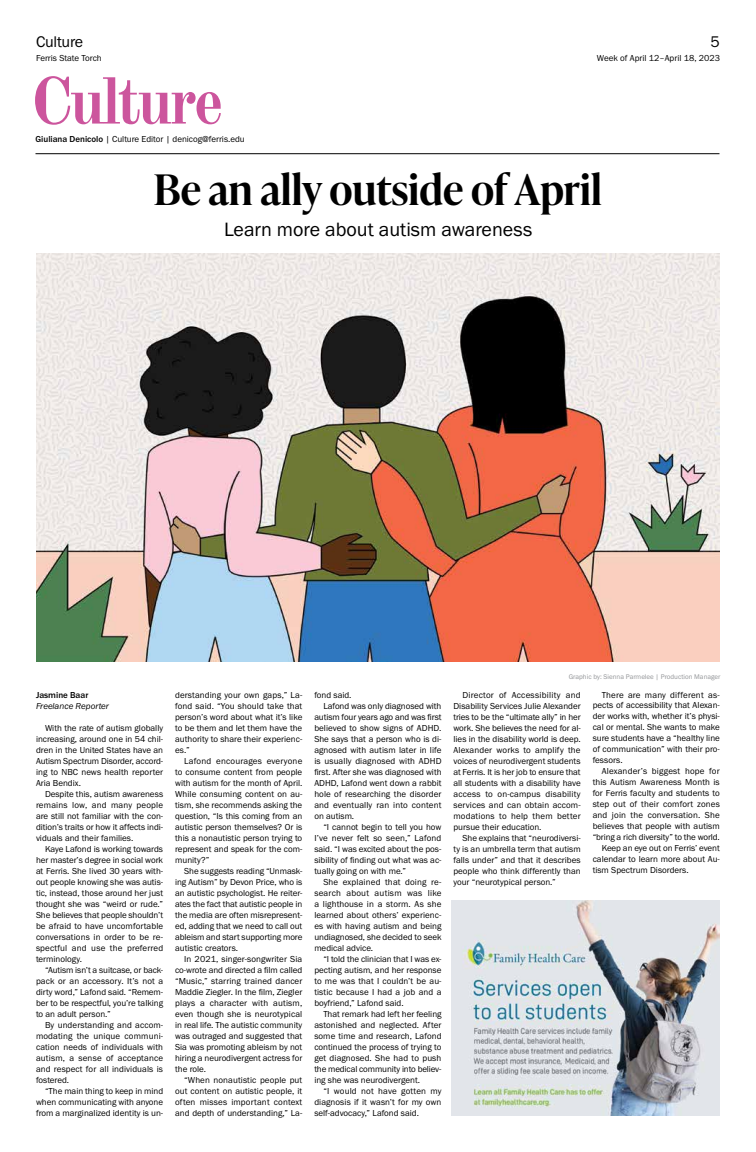
<style>
.page{position:relative;width:756px;height:1152px;background:#fff}
.page>*{position:absolute;margin:0;border:0;box-sizing:border-box;transform-origin:0 0}
.t1{font:700 65px "Old Standard TT";letter-spacing:-.06em;color:#cc559d}
.t2{font:600 42px "Ivy Presto Headline";color:#000}
.t3{font:20px "Franklin Gothic URW Boo";color:#000}
.t4{font:16px "Franklin Gothic URW Boo";letter-spacing:-.01em;color:#000}
.t5{font:9px/11px "Franklin Gothic URW Boo";color:#000;text-align:justify}
.t6{font:9px "Franklin Gothic URW Boo";letter-spacing:.02em;color:#000}
.t7{font:9px "Franklin Gothic URW Boo";letter-spacing:.025em;color:#000}
.t8{font:9px "Franklin Gothic URW Boo Ita";color:#000}
.t9{font:500 9px "Franklin Gothic URW";color:#000}
.t10{font:7px "Franklin Gothic URW Boo";color:#939598}
.s1{font-family:"Franklin Gothic URW";font-weight:500}
</style>
<div class="page">
<img style="left:452px;top:900px;width:268px;height:216px">
<hr style="left:36px;top:154px;width:684px;height:1px;background:#000">
<img style="left:36px;top:254px;width:683px;height:408px">
<h3 class="t4" style="left:36px;top:31px;width:49px">Culture</h3>
<p class="t5" style="left:36px;top:52px;width:67px">Ferris State Torch</p>
<h1 class="t1" style="left:30px;top:51px;width:195px">Culture</h1>
<p class="t5" style="left:36px;top:133px;width:211px"><span class="s1">Giuliana Denicolo</span> | Culture Editor | denicog@ferris.edu</p>
<h3 class="t4" style="left:711px;top:31px;width:11px">5</h3>
<p class="t5" style="left:597px;top:52px;width:125px">Week of April 12–April 18, 2023</p>
<h2 class="t2" style="left:154px;top:159px;width:450px">Be an ally outside of April</h2>
<h3 class="t3" style="left:224px;top:217px;width:310px">Learn more about autism awareness</h3>
<p class="t9" style="left:36px;top:689px;width:54px">Jasmine Baar</p>
<p class="t8" style="left:36px;top:700px;width:75px">Freelance Reporter</p>
<p class="t5" style="left:36px;top:722px;width:129px;text-indent:9px">With the rate of autism globally increasing, around one in 54 chil&shy;dren in the United States have an Autism Spectrum Disorder, accord&shy;ing to NBC news health reporter Aria Bendix.</p>
<p class="t5" style="left:36px;top:788px;width:129px;text-indent:9px">Despite this, autism awareness remains low, and many people are still not familiar with the con&shy;dition’s traits or how it affects indi&shy;viduals and their families.</p>
<p class="t5" style="left:36px;top:843px;width:129px;text-indent:9px">Kaye Lafond is working towards her master’s degree in social work at Ferris. She lived 30 years with&shy;out people knowing she was autis&shy;tic, instead, those around her just thought she was “weird or rude.” She believes that people shouldn’t be afraid to have uncomfortable conversations in order to be re&shy;spectful and use the preferred terminology.</p>
<p class="t5" style="left:36px;top:964px;width:129px;text-indent:9px">“Autism isn’t a suitcase, or back&shy;pack or an accessory. It’s not a dirty word,” Lafond said. “Remem&shy;ber to be respectful, you’re talking to an adult person.”</p>
<p class="t5" style="left:36px;top:1019px;width:129px;text-indent:9px">By understanding and accom&shy;modating the unique communi&shy;cation needs of individuals with autism, a sense of acceptance and respect for all individuals is fostered.</p>
<p class="t5" style="left:36px;top:1085px;width:129px;text-indent:9px">“The main thing to keep in mind when communicating with anyone from a marginalized identity is un-</p>
<p class="t5" style="left:175px;top:689px;width:129px">derstanding your own gaps,” La&shy;fond said. “You should take that person’s word about what it’s like to be them and let them have the authority to share their experienc&shy;es.”</p>
<p class="t5" style="left:175px;top:755px;width:129px;text-indent:9px">Lafond encourages everyone to consume content from people with autism for the month of April.<br>While consuming content on au&shy;tism, she recommends asking the question, “Is this coming from an autistic person themselves? Or is this a nonautistic person trying to represent and speak for the com&shy;munity?”</p>
<p class="t5" style="left:175px;top:865px;width:129px;text-indent:9px">She suggests reading “Unmask&shy;ing Autism” by Devon Price, who is an autistic psychologist. He reiter&shy;ates the fact that autistic people in the media are often misrepresent&shy;ed, adding that we need to call out ableism and start supporting more autistic creators.</p>
<p class="t5" style="left:175px;top:953px;width:129px;text-indent:9px">In 2021, singer-songwriter Sia co-wrote and directed a film called “Music,” starring trained dancer Maddie Ziegler. In the film, Ziegler plays a character with autism, even though she is neurotypical in real life. The autistic community was outraged and suggested that Sia was promoting ableism by not hiring a neurodivergent actress for the role.</p>
<p class="t5" style="left:175px;top:1074px;width:129px;text-indent:9px">“When nonautistic people put out content on autistic people, it often misses important context and depth of understanding,” La-</p>
<p class="t5" style="left:314px;top:689px;width:39px">fond said.</p>
<p class="t5" style="left:323px;top:700px;width:120px">Lafond was only diagnosed with</p>
<p class="t5" style="left:314px;top:711px;width:129px">autism four years ago and was first</p>
<p class="t5" style="left:314px;top:722px;width:129px">believed to show signs of ADHD.</p>
<p class="t5" style="left:314px;top:733px;width:129px">She says that a person who is di-</p>
<p class="t5" style="left:314px;top:744px;width:129px">agnosed with autism later in life</p>
<p class="t5" style="left:314px;top:755px;width:129px">is usually diagnosed with ADHD</p>
<p class="t5" style="left:314px;top:766px;width:129px">first. After she was diagnosed with</p>
<p class="t5" style="left:314px;top:777px;width:129px">ADHD, Lafond went down a rabbit</p>
<p class="t5" style="left:314px;top:788px;width:129px">hole of researching the disorder</p>
<p class="t5" style="left:314px;top:799px;width:129px">and eventually ran into content</p>
<p class="t5" style="left:314px;top:810px;width:41px">on autism.</p>
<p class="t5" style="left:323px;top:821px;width:120px">“I cannot begin to tell you how</p>
<p class="t5" style="left:314px;top:832px;width:129px">I’ve never felt so seen,” Lafond</p>
<p class="t5" style="left:314px;top:843px;width:129px">said. “I was excited about the pos-</p>
<p class="t5" style="left:314px;top:854px;width:129px">sibility of finding out what was ac-</p>
<p class="t5" style="left:314px;top:865px;width:93px">tually going on with me.”</p>
<p class="t6" style="left:323px;top:876px;width:120px">She explained that doing re-</p>
<p class="t7" style="left:314px;top:887px;width:129px">search about autism was like</p>
<p class="t5" style="left:314px;top:898px;width:129px">a lighthouse in a storm. As she</p>
<p class="t5" style="left:314px;top:909px;width:129px">learned about others’ experienc-</p>
<p class="t5" style="left:314px;top:920px;width:129px">es with having autism and being</p>
<p class="t5" style="left:314px;top:931px;width:129px">undiagnosed, she decided to seek</p>
<p class="t5" style="left:314px;top:942px;width:60px">medical advice.</p>
<p class="t5" style="left:323px;top:953px;width:120px">“I told the clinician that I was ex-</p>
<p class="t5" style="left:314px;top:964px;width:129px">pecting autism, and her response</p>
<p class="t5" style="left:314px;top:975px;width:129px">to me was that I couldn’t be au-</p>
<p class="t5" style="left:314px;top:986px;width:129px">tistic because I had a job and a</p>
<p class="t5" style="left:314px;top:997px;width:91px">boyfriend,” Lafond said.</p>
<p class="t5" style="left:323px;top:1008px;width:120px">That remark had left her feeling</p>
<p class="t5" style="left:314px;top:1019px;width:129px">astonished and neglected. After</p>
<p class="t5" style="left:314px;top:1030px;width:129px">some time and research, Lafond</p>
<p class="t5" style="left:314px;top:1041px;width:129px">continued the process of trying to</p>
<p class="t5" style="left:314px;top:1052px;width:129px">get diagnosed. She had to push</p>
<p class="t5" style="left:314px;top:1063px;width:129px">the medical community into believ-</p>
<p class="t5" style="left:314px;top:1074px;width:107px">ing she was neurodivergent.</p>
<p class="t5" style="left:323px;top:1085px;width:120px">“I would not have gotten my</p>
<p class="t5" style="left:314px;top:1096px;width:129px">diagnosis if it wasn’t for my own</p>
<p class="t5" style="left:314px;top:1107px;width:106px">self-advocacy,” Lafond said.</p>
<p class="t10" style="left:569px;top:672px;width:153px">Graphic by: Sienna Parmelee | Production Manager</p>
<p class="t5" style="left:454px;top:689px;width:129px;text-indent:9px">Director of Accessibility and Disability Services Julie Alexander tries to be the “ultimate ally” in her work. She believes the need for al&shy;lies in the disability world is deep.<br>Alexander works to amplify the voices of neurodivergent students at Ferris. It is her job to ensure that all students with a disability have access to on-campus disability services and can obtain accom&shy;modations to help them better pursue their education.</p>
<p class="t5" style="left:454px;top:832px;width:129px;text-indent:9px">She explains that “neurodiversi&shy;ty is an umbrella term that autism falls under” and that it describes people who think differently than your “neurotypical person.”</p>
<p class="t5" style="left:593px;top:689px;width:129px;text-indent:9px">There are many different as&shy;pects of accessibility that Alexan&shy;der works with, whether it’s physi&shy;cal or mental. She wants to make sure students have a “healthy line of communication” with their pro&shy;fessors.</p>
<p class="t6" style="left:602px;top:766px;width:120px">Alexander’s biggest hope for</p>
<p class="t5" style="left:593px;top:777px;width:129px">this Autism Awareness Month is</p>
<p class="t5" style="left:593px;top:788px;width:129px">for Ferris faculty and students to</p>
<p class="t5" style="left:593px;top:799px;width:129px">step out of their comfort zones</p>
<p class="t6" style="left:593px;top:810px;width:129px">and join the conversation. She</p>
<p class="t5" style="left:593px;top:821px;width:129px">believes that people with autism</p>
<p class="t5" style="left:593px;top:832px;width:129px">“bring a rich diversity” to the world.</p>
<p class="t5" style="left:602px;top:843px;width:120px">Keep an eye out on Ferris’ event</p>
<p class="t5" style="left:593px;top:854px;width:129px">calendar to learn more about Au-</p>
<p class="t5" style="left:593px;top:865px;width:98px">tism Spectrum Disorders.</p>
</div>
